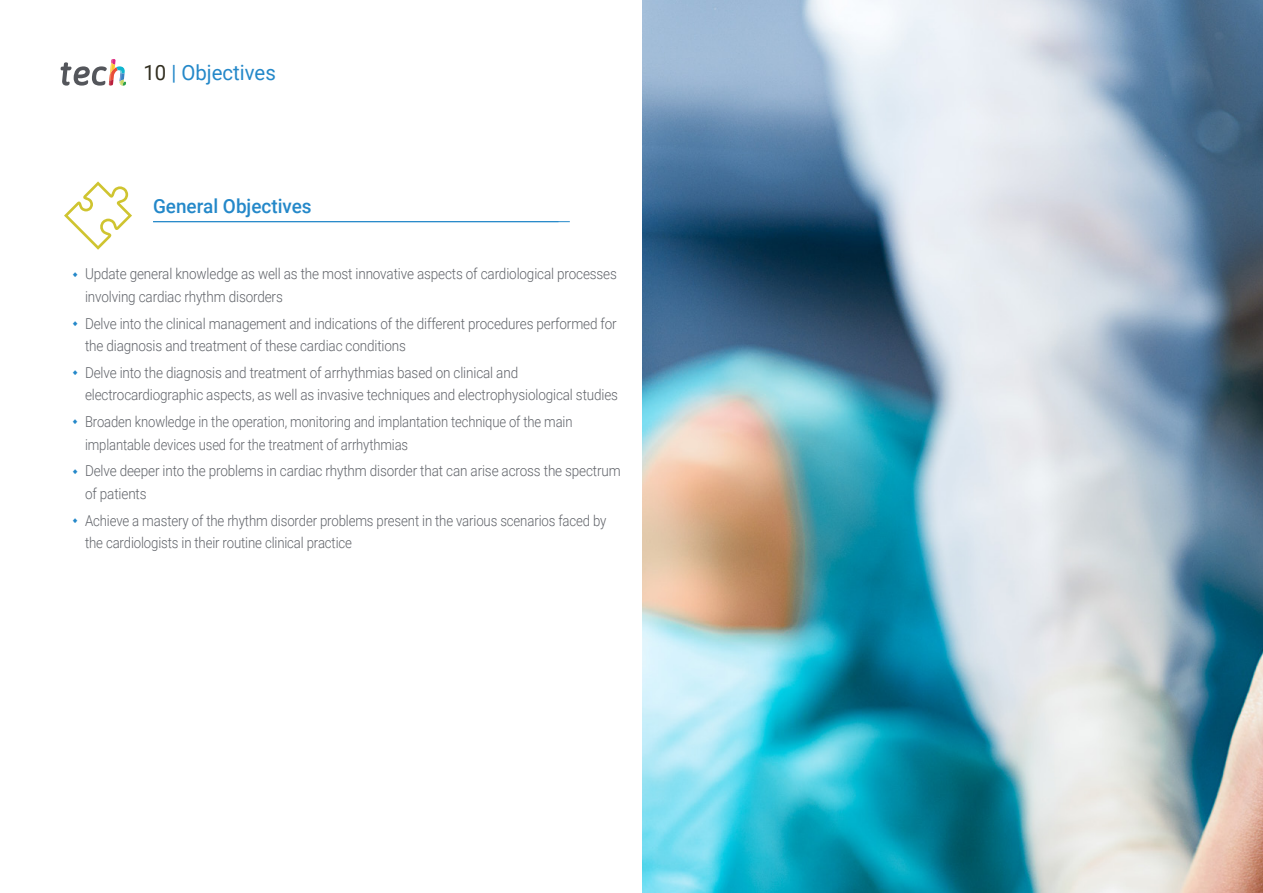
<style>
.page{position:relative;width:1263px;height:893px;background:#fff}
.page>*{position:absolute;margin:0;border:0;box-sizing:border-box;transform-origin:0 0}
.t1{font:21px "Roboto";color:#2488c9}
.t2{font:500 19.5px "Roboto";color:#2488c9}
.t3{font:300 15px/22.5px "Roboto";letter-spacing:-.01em;color:#61646a;scale:.9 1}
.t4{font:300 15px/22.5px "Roboto";letter-spacing:-.01em;color:#61646a;scale:.87 1}
.t5{font:300 15px/22.5px "Roboto";letter-spacing:-.01em;color:#61646a;scale:.88 1}
.s1{color:#312e20}
</style>
<div class="page">
<hr style="left:153px;top:221px;width:417px;height:1px;background:#2488c9">
<svg style="left:64px;top:181px;width:68px;height:69px"></svg>
<img style="left:642px;top:0;width:621px;height:893px">
<svg style="left:61px;top:59px;width:65px;height:27px"></svg>
<h1 class="t1" style="left:144px;top:57px;width:134px"><span class="s1">10</span> | Objectives</h1>
<h2 class="t2" style="left:153px;top:193px;width:160px">General Objectives</h2>
<p class="t3" style="left:85px;top:262px;width:592px">Update general knowledge as well as the most innovative aspects of cardiological processes involving cardiac rhythm disorders</p>
<p class="t3" style="left:85px;top:311px;width:592px">Delve into the clinical management and indications of the different procedures performed for the diagnosis and treatment of these cardiac conditions</p>
<p class="t3" style="left:85px;top:361px;width:594px">Delve into the diagnosis and treatment of arrhythmias based on clinical and electrocardiographic aspects, as well as invasive techniques and electrophysiological studies</p>
<p class="t4" style="left:85px;top:410px;width:562px">Broaden knowledge in the operation, monitoring and implantation technique of the main implantable devices used for the treatment of arrhythmias</p>
<p class="t3" style="left:85px;top:459px;width:597px">Delve deeper into the problems in cardiac rhythm disorder that can arise across the spectrum of patients</p>
<p class="t5" style="left:85px;top:508px;width:594px">Achieve a mastery of the rhythm disorder problems present in the various scenarios faced by the cardiologists in their routine clinical practice</p>
</div>
